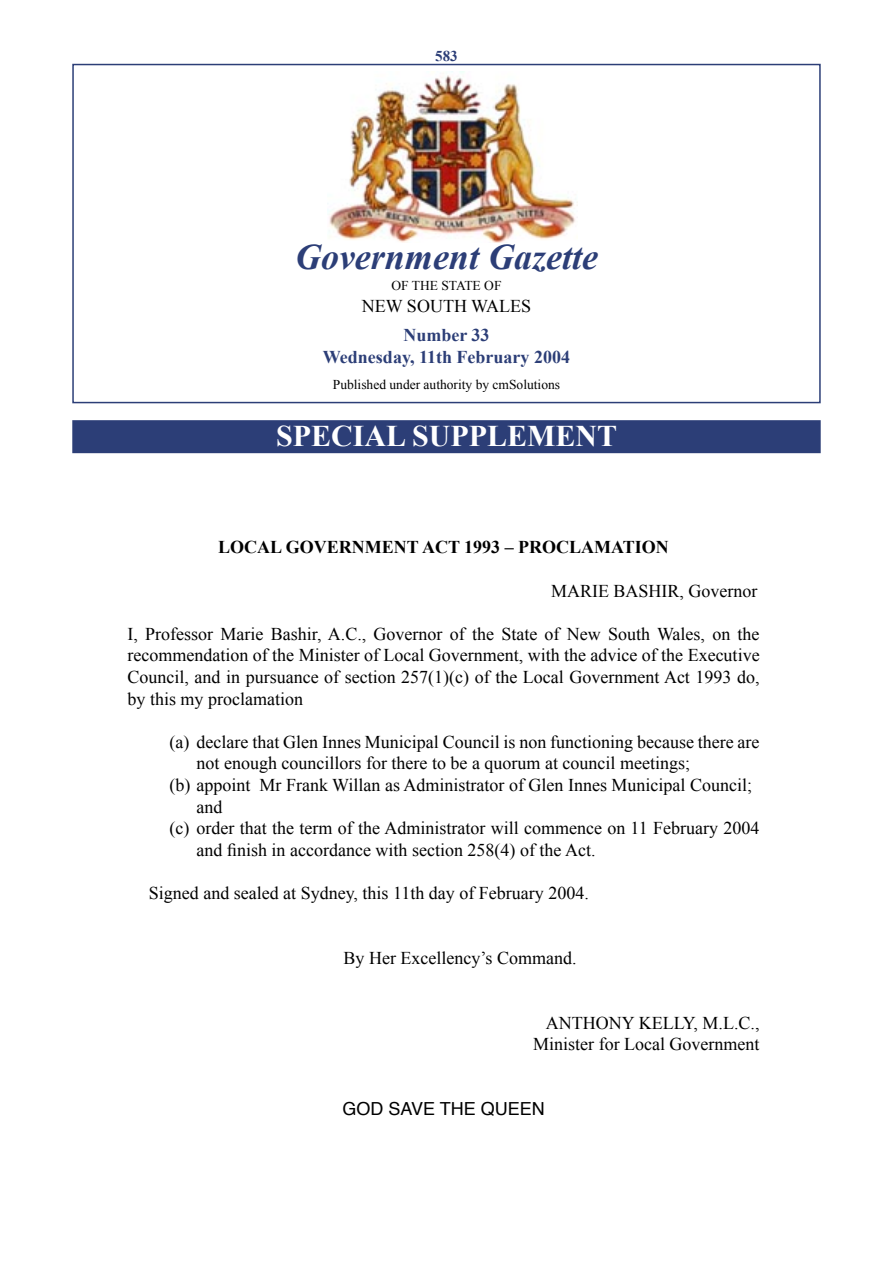
<style>
.page{position:relative;width:893px;height:1263px;background:#fff}
.page>*{position:absolute;margin:0;border:0;box-sizing:border-box;transform-origin:0 0}
.t1{font:italic 700 36px "Times New Roman";color:#2c3e77}
.Reverse_Head{font:700 30px "Times New Roman";color:#fff}
.t2{font:18px/21.6px "Times New Roman";color:#000}
.t3{font:700 18px "Times New Roman";color:#000}
.t4{font:700 18px "Times New Roman";color:#2c3e77}
.t5{font:18px "Helvetica";color:#000}
.t6{font:700 15px "Times New Roman";color:#2c3e77}
.t7{font:13.5px "Times New Roman";color:#000}
.s1{font-style:inherit}
</style>
<div class="page">
<img style="left:327px;top:71px;width:248px;height:172px">
<div style="left:72px;top:64px;width:749px;height:339px;border:2px solid #2c3e77"></div>
<div style="left:72px;top:420px;width:749px;height:33px;background:#2c3e77"></div>
<p class="t6" style="left:435px;top:45px;width:24px">5<span class="s1">8</span>3</p>
<p class="t1" style="left:295px;top:231px;width:304px">Government Gazette</p>
<p class="t7" style="left:391px;top:276px;width:112px">OF THE STATE OF</p>
<p class="t2" style="left:362px;top:294px;width:171px">NEW SOUTH WALES</p>
<p class="t4" style="left:403px;top:323px;width:88px">Number 33</p>
<p class="t4" style="left:323px;top:344px;width:249px">Wednesday, 11th February 2004</p>
<p class="t7" style="left:333px;top:375px;width:229px">Published under authority by cmSolutions</p>
<p class="Reverse_Head" style="left:276px;top:415px;width:342px">SPECIAL SUPPLEMENT</p>
<p class="t3" style="left:218px;top:535px;width:452px">LOCAL GOVERNMENT ACT 1993 – PROCLAMATION</p>
<p class="t2" style="left:551px;top:579px;width:208px">MARIE BASHIR, Governor</p>
<p class="t2" style="left:128px;top:623px;width:634px;text-align:justify">I, Professor Marie Bashir, A.C., Governor of the State of New South Wales, on the recommendation of the Minister of Local Government, with the advice of the Executive Council, and in pursuance of section 257(1)(c) of the Local Government Act 1993 do, by this my proclamation</p>
<p class="t2" style="left:197px;top:731px;width:565px;text-indent:-27px">(a) declare that Glen Innes Municipal Council is non functioning because there are not enough councillors for there to be a quorum at council meetings;</p>
<p class="t2" style="left:197px;top:774px;width:557px;text-indent:-27px">(b) appoint Mr Frank Willan as Administrator of Glen Innes Municipal Council; and</p>
<p class="t2" style="left:197px;top:817px;width:564px;text-indent:-27px">(c) order that the term of the Administrator will commence on 11 February 2004 and finish in accordance with section 258(4) of the Act.</p>
<p class="t2" style="left:149px;top:882px;width:442px">Signed and sealed at Sydney, this 11th day of February 2004.</p>
<p class="t2" style="left:344px;top:947px;width:234px">By Her Excellency’s Command.</p>
<p class="t2" style="left:533px;top:1011px;width:228px;text-align:right">ANTHONY KELLY, M.L.C.,<br>Minister for Local Government</p>
<p class="t5" style="left:342px;top:1097px;width:204px">GOD SAVE THE QUEEN</p>
</div>
